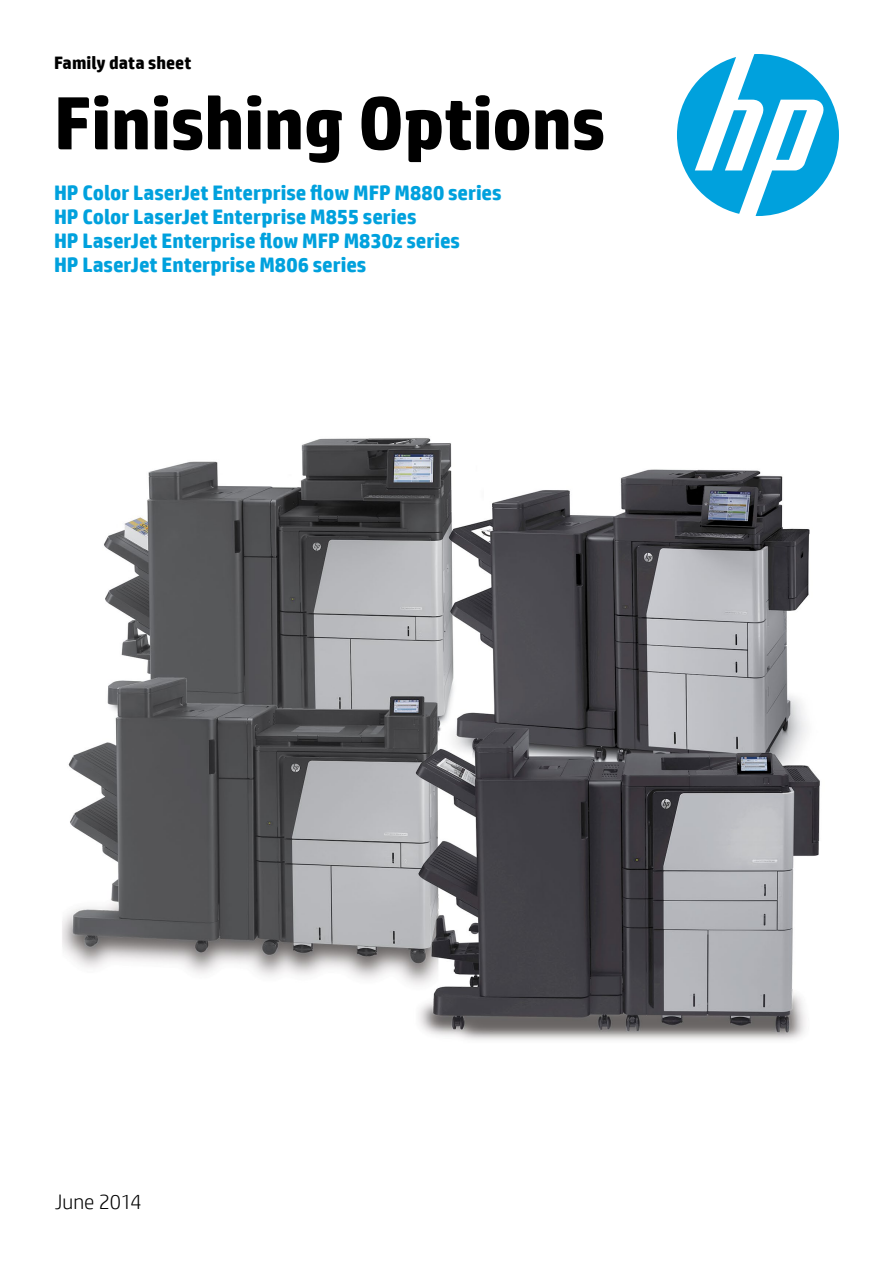
<style>
.page{position:relative;width:893px;height:1263px;background:#fff}
.page>*{position:absolute;margin:0;border:0;box-sizing:border-box;transform-origin:0 0}
.t1{font:700 75px "HP Simplified";letter-spacing:-.01em;color:#000}
.t2{font:700 21px/24px "HP Simplified";color:#00a1dd}
.t3{font:300 21px "HP Simplified";letter-spacing:-.005em;color:#000}
.t4{font:700 18px "HP Simplified";color:#000}
</style>
<div class="page">
<img style="left:62px;top:438px;width:758px;height:602px">
<svg style="left:677px;top:54px;width:162px;height:162px"></svg>
<p class="t4" style="left:54px;top:52px;width:139px">Family data sheet</p>
<h1 class="t1" style="left:54px;top:79px;width:553px">Finishing Options</h1>
<p class="t2" style="left:54px;top:181px;width:449px">HP Color LaserJet Enterprise flow MFP M880 series HP Color LaserJet Enterprise M855 series<br>HP LaserJet Enterprise flow MFP M830z series<br>HP LaserJet Enterprise M806 series</p>
<p class="t3" style="left:55px;top:1190px;width:88px">June 2014</p>
</div>
